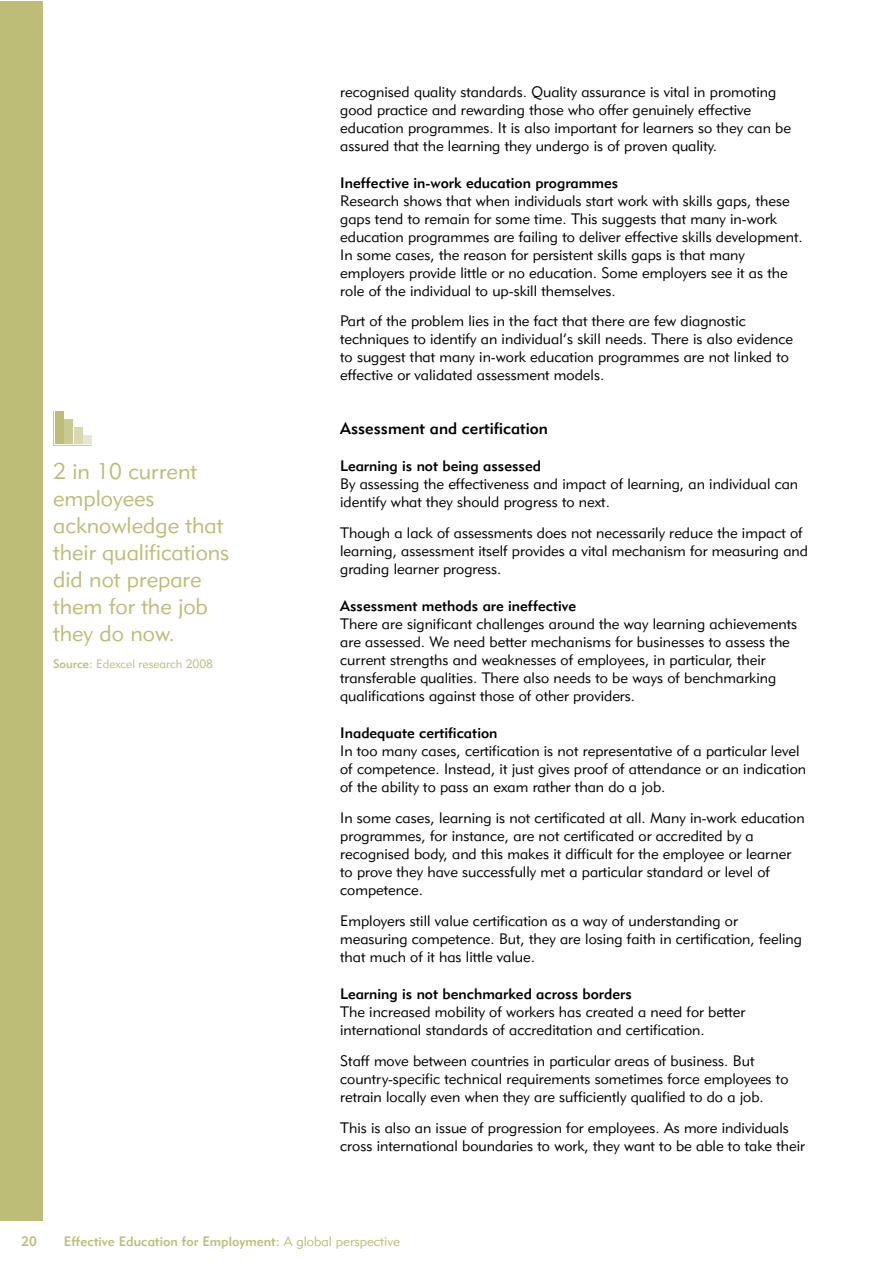
<style>
.page{position:relative;width:893px;height:1263px;background:#fff}
.page>*{position:absolute;margin:0;border:0;box-sizing:border-box;transform-origin:0 0}
.t1{font:22.5px/27px "Geometric 415 BT Lite A";color:#bdbd77}
.t2{font:16.5px "Geometric 415 BT Medium A";color:#000}
.t3{font:15px/18px "Geometric 415 BT Lite A";color:#000}
.t4{font:15px "Geometric 415 BT Medium A";color:#000}
.t5{font:13.5px "Geometric 415 BT Medium A";color:#bdbd77}
.t6{font:12px "Geometric 415 BT Lite A";color:#bdbd77}
.s1{font-family:"Geometric 415 BT Medium A"}
.s2{font-family:"Geometric 415 BT Lite A"}
</style>
<div class="page">
<div style="left:0;top:1px;width:43px;height:1219px;background:#bdbd77"></div>
<svg style="left:53px;top:411px;width:39px;height:35px"></svg>
<h1 class="t1" style="left:53px;top:457px;width:178px">2 in 10 current employees acknowledge that their qualifications did not prepare them for the job they do now.</h1>
<p class="t6" style="left:53px;top:656px;width:161px"><span class="s1">Source:</span> Edexcel research 2008</p>
<p class="t3" style="left:340px;top:82px;width:452px">recognised quality standards. Quality assurance is vital in promoting good practice and rewarding those who offer genuinely effective education programmes. It is also important for learners so they can be assured that the learning they undergo is of proven quality.</p>
<p class="t4" style="left:340px;top:173px;width:280px">Ineffective in-work education programmes</p>
<p class="t3" style="left:340px;top:191px;width:464px">Research shows that when individuals start work with skills gaps, these gaps tend to remain for some time. This suggests that many in-work education programmes are failing to deliver effective skills development.<br>In some cases, the reason for persistent skills gaps is that many employers provide little or no education. Some employers see it as the role of the individual to up-skill themselves.</p>
<p class="t3" style="left:340px;top:312px;width:454px">Part of the problem lies in the fact that there are few diagnostic techniques to identify an individual’s skill needs. There is also evidence to suggest that many in-work education programmes are not linked to effective or validated assessment models.</p>
<p class="t2" style="left:340px;top:418px;width:209px">Assessment and certification</p>
<p class="t4" style="left:340px;top:457px;width:202px">Learning is not being assessed</p>
<p class="t3" style="left:340px;top:475px;width:460px">By assessing the effectiveness and impact of learning, an individual can identify what they should progress to next.</p>
<p class="t3" style="left:340px;top:524px;width:469px">Though a lack of assessments does not necessarily reduce the impact of learning, assessment itself provides a vital mechanism for measuring and grading learner progress.</p>
<p class="t4" style="left:340px;top:597px;width:238px">Assessment methods are ineffective</p>
<p class="t3" style="left:340px;top:615px;width:458px">There are significant challenges around the way learning achievements are assessed. We need better mechanisms for businesses to assess the current strengths and weaknesses of employees, in particular, their transferable qualities. There also needs to be ways of benchmarking qualifications against those of other providers.</p>
<p class="t4" style="left:340px;top:724px;width:159px">Inadequate certification</p>
<p class="t3" style="left:340px;top:742px;width:467px">In too many cases, certification is not representative of a particular level of competence. Instead, it just gives proof of attendance or an indication of the ability to pass an exam rather than do a job.</p>
<p class="t3" style="left:340px;top:809px;width:466px">In some cases, learning is not certificated at all. Many in-work education programmes, for instance, are not certificated or accredited by a recognised body, and this makes it difficult for the employee or learner to prove they have successfully met a particular standard or level of competence.</p>
<p class="t3" style="left:340px;top:911px;width:463px">Employers still value certification as a way of understanding or measuring competence. But, they are losing faith in certification, feeling that much of it has little value.</p>
<p class="t4" style="left:340px;top:985px;width:293px">Learning is not benchmarked across borders</p>
<p class="t3" style="left:340px;top:1003px;width:406px">The increased mobility of workers has created a need for better international standards of accreditation and certification.</p>
<p class="t3" style="left:340px;top:1051px;width:450px">Staff move between countries in particular areas of business. But country-specific technical requirements sometimes force employees to retrain locally even when they are sufficiently qualified to do a job.</p>
<p class="t3" style="left:340px;top:1118px;width:466px">This is also an issue of progression for employees. As more individuals cross international boundaries to work, they want to be able to take their</p>
<p class="t5" style="left:21px;top:1233px;width:17px">20</p>
<p class="t5" style="left:64px;top:1233px;width:338px">Effective Education for Employment: <span class="s2">A global perspective</span></p>
</div>
